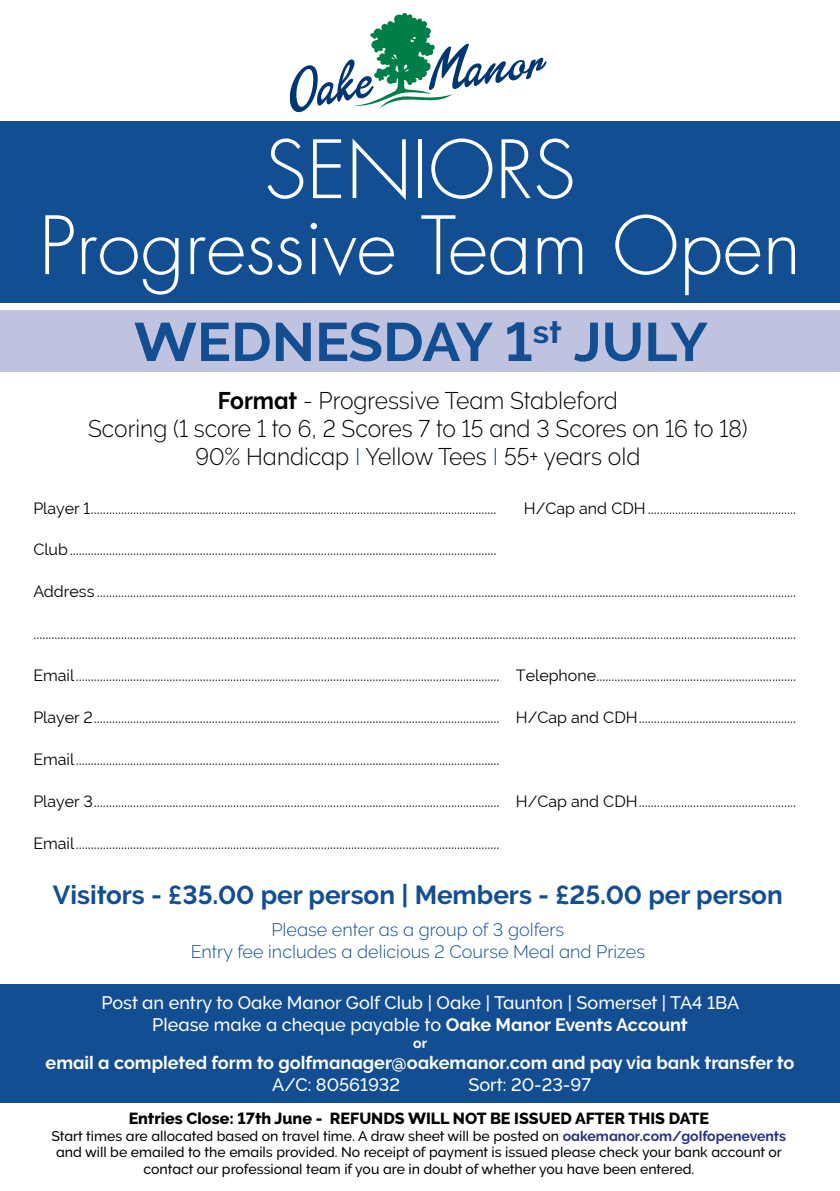
<style>
.page{position:relative;width:840px;height:1191px;background:#fff}
.page>*{position:absolute;margin:0;border:0;box-sizing:border-box;transform-origin:0 0}
.t1{font:300 78px/76px "Futura";color:#fff;text-align:center}
.t2{font:700 54px "Raleway";color:#144e92;scale:1.05 1}
.t3{font:700 26px "Raleway";color:#144e92}
.t4{font:300 24px/28px "Raleway";color:#000;text-align:center;scale:.95 1}
.t5{font:500 18px/21.6px "Raleway";color:#fff;text-align:center}
.t6{font:300 18px/21.6px "Raleway";color:#144e92;text-align:center}
.t7{font:700 18px "Raleway";color:#fff}
.t8{font:16px "Raleway";color:#000}
.t9{font:800 16px "Raleway";color:#000}
.t10{font:500 14px/16.8px "Raleway";color:#000;text-align:center}
.t11{font:700 14px "Raleway";color:#fff}
.s1{font-weight:700}
.s2{color:#144e92}
.s3{font-weight:700;color:#283583}
</style>
<div class="page">
<svg style="left:289px;top:13px;width:257px;height:100px"></svg>
<div style="left:0;top:310px;width:839px;height:62px;background:#bfc3df"></div>
<div style="left:0;top:984px;width:839px;height:119px;background:#144e92"></div>
<div style="left:0;top:121px;width:839px;height:181px;background:#144e92"></div>
<h1 class="t1" style="left:39px;top:133px;width:763px">SENIORS<br>Progressive Team Open</h1>
<h2 class="t2" style="left:134px;top:311px;width:548px">WEDNESDAY 1<sup>st</sup> JULY</h2>
<h3 class="t4" style="left:88px;top:386px;width:695px"><span class="s1">Format</span> - Progressive Team Stableford<br>Scoring (1 score 1 to 6, 2 Scores 7 to 15 and 3 Scores on 16 to 18)<br>90% Handicap <span class="s2">I</span> Yellow Tees <span class="s2">I</span> 55+ years old</h3>
<p class="t8" style="left:33px;top:498px;width:464px">Player 1......................................................................................................................................</p>
<p class="t8" style="left:523px;top:498px;width:274px">H/Cap and CDH.................................................</p>
<p class="t8" style="left:33px;top:540px;width:464px">Club.............................................................................................................................................</p>
<p class="t8" style="left:33px;top:582px;width:764px">Address .......................................................................................................................................................................................................................................</p>
<p class="t8" style="left:33px;top:624px;width:764px">............................................................................................................................................................................................................................................................</p>
<p class="t8" style="left:33px;top:666px;width:764px">Email............................................................................................................................................ Telephone..................................................................</p>
<p class="t8" style="left:33px;top:708px;width:764px">Player 2...................................................................................................................................... H/Cap and CDH....................................................</p>
<p class="t8" style="left:33px;top:750px;width:467px">Email............................................................................................................................................</p>
<p class="t8" style="left:33px;top:792px;width:764px">Player 3...................................................................................................................................... H/Cap and CDH....................................................</p>
<p class="t8" style="left:33px;top:833px;width:467px">Email............................................................................................................................................</p>
<h3 class="t3" style="left:53px;top:880px;width:731px">Visitors - £35.00 per person | Members - £25.00 per person</h3>
<p class="t6" style="left:191px;top:919px;width:455px">Please enter as a group of 3 golfers<br>Entry fee includes a delicious 2 Course Meal and Prizes</p>
<p class="t5" style="left:101px;top:992px;width:639px">Post an entry to Oake Manor Golf Club | Oake | Taunton | Somerset | TA4 1BA<br>Please make a cheque payable to <span class="s1">Oake Manor Events Account</span></p>
<p class="t11" style="left:413px;top:1035px;width:15px">or</p>
<p class="t7" style="left:46px;top:1052px;width:749px">email a completed form to golfmanager@oakemanor.com and pay via bank transfer to</p>
<p class="t5" style="left:272px;top:1074px;width:129px">A/C: 80561932</p>
<p class="t5" style="left:468px;top:1074px;width:124px">Sort: 20-23-97</p>
<p class="t9" style="left:129px;top:1109px;width:581px">Entries Close: 17th June - REFUNDS WILL NOT BE ISSUED AFTER THIS DATE</p>
<p class="t10" style="left:51px;top:1127px;width:735px">Start times are allocated based on travel time. A draw sheet will be posted on <span class="s3">oakemanor.com/golfopenevents </span>and will be emailed to the emails provided. No receipt of payment is issued please check your bank account or contact our professional team if you are in doubt of whether you have been entered.</p>
</div>
